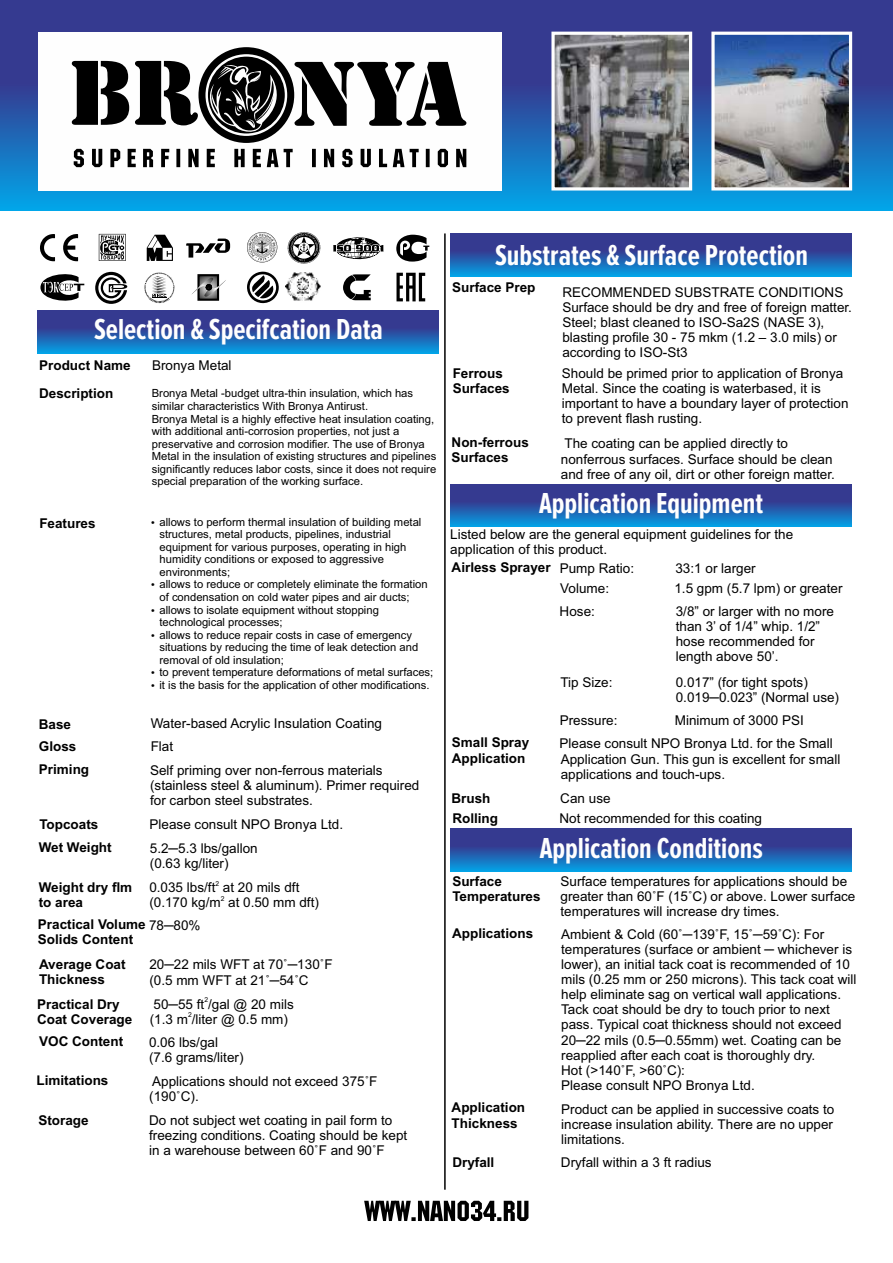
<style>
.page{position:relative;width:893px;height:1263px;background:#fff}
.page>*{position:absolute;margin:0;border:0;box-sizing:border-box;transform-origin:0 0}
.t1{font:700 30px "Proxima Nova Ex Cn";color:#fefefe}
.t2{font:13.5px/15.1px "Arial";color:#000}
.t3{font:700 13.5px/15.1px "Arial";color:#000}
.t4{font:11.25px/12.6px "Arial";color:#000}
.t5{font:6.75px "Arial";color:#000}
.s1{font-weight:700}
</style>
<div class="page">
<hr style="left:444px;top:233px;width:2px;height:957px;background:#000">
<svg style="left:37px;top:311px;width:402px;height:42px;background:#2659a9"></svg>
<svg style="left:450px;top:233px;width:402px;height:43px;background:#2559a9"></svg>
<svg style="left:450px;top:484px;width:402px;height:43px;background:#2559aa"></svg>
<svg style="left:450px;top:829px;width:402px;height:42px;background:#2659a9"></svg>
<svg style="left:247px;top:271px;width:32px;height:32px"></svg>
<svg style="left:396px;top:235px;width:33px;height:27px"></svg>
<svg style="left:333px;top:237px;width:51px;height:22px"></svg>
<svg style="left:200px;top:297px;width:16px;height:1px"></svg>
<div style="left:197px;top:274px;width:22px;height:27px;border:2px solid #000"></div>
<svg style="left:191px;top:277px;width:35px;height:20px"></svg>
<svg style="left:285px;top:272px;width:28px;height:16px"></svg>
<img style="left:286px;top:273px;width:35px;height:28px">
<svg style="left:288px;top:232px;width:33px;height:32px"></svg>
<svg style="left:144px;top:272px;width:31px;height:32px"></svg>
<svg style="left:144px;top:273px;width:30px;height:30px"></svg>
<svg style="left:95px;top:272px;width:32px;height:32px"></svg>
<svg style="left:40px;top:274px;width:44px;height:27px"></svg>
<svg style="left:343px;top:274px;width:28px;height:26px"></svg>
<svg style="left:147px;top:235px;width:26px;height:26px"></svg>
<svg style="left:247px;top:232px;width:30px;height:30px"></svg>
<svg style="left:248px;top:233px;width:28px;height:29px"></svg>
<svg style="left:186px;top:239px;width:44px;height:19px"></svg>
<svg style="left:99px;top:234px;width:27px;height:27px"></svg>
<svg style="left:63px;top:234px;width:15px;height:27px"></svg>
<svg style="left:40px;top:234px;width:15px;height:27px"></svg>
<svg style="left:396px;top:273px;width:29px;height:28px"></svg>
<svg style="left:0;top:0;width:893px;height:211px;background:#255fae"></svg>
<div style="left:38px;top:32px;width:464px;height:158px;background:#fefefe"></div>
<svg style="left:74px;top:149px;width:392px;height:18px"></svg>
<svg style="left:72px;top:47px;width:394px;height:96px"></svg>
<img style="left:555px;top:36px;width:133px;height:151px">
<div style="left:551px;top:32px;width:141px;height:159px;border:3px solid #fefefe"></div>
<img style="left:715px;top:36px;width:133px;height:151px">
<div style="left:711px;top:32px;width:141px;height:159px;border:3px solid #fefefe"></div>
<svg style="left:364px;top:1201px;width:164px;height:20px"></svg>
<h1 class="t1" style="left:94px;top:316px;width:290px">Selection &amp; Specifcation Data</h1>
<p class="t2" style="left:152px;top:359px;width:81px">Bronya Metal</p>
<p class="t4" style="left:152px;top:388px;width:286px">Bronya Metal -budget ultra-thin insulation, which has similar characteristics With Bronya Antirust.<br>Bronya Metal is a highly effective heat insulation coating, with additional anti-corrosion properties, not just a preservative and corrosion modifier. The use of Bronya Metal in the insulation of existing structures and pipelines significantly reduces labor costs, since it does not require special preparation of the working surface.</p>
<p class="t4" style="left:159px;top:516px;width:275px">allows to perform thermal insulation of building metal structures, metal products, pipelines, industrial equipment for various purposes, operating in high humidity conditions or exposed to aggressive environments;<br>allows to reduce or completely eliminate the formation of condensation on cold water pipes and air ducts; allows to isolate equipment without stopping technological processes;<br>allows to reduce repair costs in case of emergency situations by reducing the time of leak detection and removal of old insulation;<br>to prevent temperature deformations of metal surfaces; it is the basis for the application of other modifications.</p>
<p class="t2" style="left:151px;top:713px;width:233px;line-height:22.6px">Water-based Acrylic Insulation Coating<br>Flat</p>
<p class="t2" style="left:150px;top:764px;width:271px">Self priming over non-ferrous materials (stainless steel &amp; aluminum). Primer required for carbon steel substrates.</p>
<p class="t2" style="left:150px;top:814px;width:195px;line-height:23.1px">Please consult NPO Bronya Ltd.<br>5.2─5.3 lbs/gallon</p>
<p class="t2" style="left:150px;top:857px;width:80px">(0.63 kg/liter)</p>
<p class="t5" style="left:215px;top:881px;width:5px">2</p>
<p class="t2" style="left:149px;top:881px;width:152px">0.035 lbs/ft at 20 mils dft</p>
<p class="t5" style="left:221px;top:896px;width:5px">2</p>
<p class="t2" style="left:38px;top:893px;width:282px;line-height:21.5px;text-indent:111px">(0.170 kg/m at 0.50 mm dft)<br><span class="s1">Practical Volume</span> 78─80%</p>
<p class="t2" style="left:149px;top:958px;width:185px">20─22 mils WFT at 70˚─130˚F (0.5 mm WFT at 21˚─54˚C</p>
<p class="t5" style="left:204px;top:997px;width:5px">2</p>
<p class="t2" style="left:153px;top:998px;width:142px">50─55 ft /gal @ 20 mils</p>
<p class="t5" style="left:188px;top:1012px;width:5px">2</p>
<p class="t2" style="left:149px;top:1009px;width:140px;line-height:22.6px">(1.3 m /liter @ 0.5 mm)<br>0.06 lbs/gal</p>
<p class="t2" style="left:149px;top:1046px;width:230px;line-height:24px">(7.6 grams/liter)<br>Applications should not exceed 375˚F</p>
<p class="t2" style="left:149px;top:1085px;width:245px;line-height:24.3px">(190˚C).<br>Do not subject wet coating in pail form to</p>
<p class="t2" style="left:149px;top:1129px;width:260px">freezing conditions. Coating should be kept in a warehouse between 60˚F and 90˚F</p>
<p class="t3" style="left:39px;top:353px;width:93px;line-height:27.8px">Product Name<br>Description</p>
<p class="t3" style="left:39px;top:517px;width:58px">Features</p>
<p class="t3" style="left:39px;top:714px;width:52px;line-height:22.5px">Base<br>Gloss<br>Priming</p>
<p class="t3" style="left:39px;top:814px;width:74px;line-height:22.5px">Topcoats<br>Wet Weight</p>
<p class="t3" style="left:39px;top:881px;width:95px">Weight dry flm to area</p>
<p class="t3" style="left:38px;top:928px;width:97px;line-height:25.3px">Solids Content<br>Average Coat</p>
<p class="t3" style="left:37px;top:969px;width:84px;line-height:24.3px">Thickness<br>Practical Dry</p>
<p class="t3" style="left:37px;top:1009px;width:97px;line-height:22.5px">Coat Coverage<br>VOC Content</p>
<p class="t3" style="left:36px;top:1074px;width:74px">Limitations</p>
<p class="t3" style="left:38px;top:1113px;width:52px">Storage</p>
<h1 class="t1" style="left:495px;top:241px;width:315px">Substrates &amp; Surface Protection</h1>
<p class="t2" style="left:562px;top:286px;width:291px">RECOMMENDED SUBSTRATE CONDITIONS Surface should be dry and free of foreign matter.<br>Steel; blast cleaned to ISO-Sa2Ѕ (NASE 3), blasting profile 30 - 75 mkm (1.2 – 3.0 mils) or according to ISO-St3</p>
<p class="t2" style="left:562px;top:367px;width:288px">Should be primed prior to application of Bronya Metal. Since the coating is waterbased, it is important to have a boundary layer of protection to prevent flash rusting.</p>
<p class="t2" style="left:561px;top:437px;width:275px">The coating can be applied directly to nonferrous surfaces. Surface should be clean and free of any oil, dirt or other foreign matter.</p>
<h1 class="t1" style="left:539px;top:489px;width:225px">Application Equipment</h1>
<p class="t2" style="left:450px;top:528px;width:344px">Listed below are the general equipment guidelines for the application of this product.</p>
<p class="t2" style="left:560px;top:559px;width:76px;line-height:20.2px">Pump Ratio:<br>Volume:</p>
<p class="t2" style="left:560px;top:605px;width:37px">Hose:</p>
<p class="t3" style="left:452px;top:281px;width:85px">Surface Prep</p>
<p class="t3" style="left:453px;top:367px;width:59px">Ferrous<br>Surfaces</p>
<p class="t3" style="left:452px;top:436px;width:79px">Non-ferrous<br>Surfaces</p>
<p class="t3" style="left:452px;top:561px;width:101px">Airless Sprayer</p>
<p class="t2" style="left:674px;top:559px;width:170px;line-height:20.1px">33:1 or larger<br>1.5 gpm (5.7 lpm) or greater</p>
<p class="t2" style="left:676px;top:605px;width:160px">3/8” or larger with no more than 3’ of 1/4” whip. 1/2” hose recommended for length above 50’.</p>
<p class="t2" style="left:676px;top:676px;width:165px">0.017” (for tight spots)<br>0.019─0.023” (Normal use)</p>
<p class="t2" style="left:560px;top:711px;width:275px;line-height:22.5px;text-indent:115px">Minimum of 3000 PSI<br>Please consult NPO Bronya Ltd. for the Small</p>
<p class="t2" style="left:561px;top:753px;width:281px">Application Gun. This gun is excellent for small applications and touch-ups.</p>
<p class="t2" style="left:559px;top:789px;width:204px;line-height:20px">Can use<br>Not recommended for this coating</p>
<h1 class="t1" style="left:540px;top:834px;width:225px">Application Conditions</h1>
<p class="t2" style="left:560px;top:875px;width:296px">Surface temperatures for applications should be greater than 60˚F (15˚C) or above. Lower surface temperatures will increase dry times.</p>
<p class="t2" style="left:561px;top:928px;width:297px">Ambient &amp; Cold (60˚─139˚F, 15˚─59˚C): For temperatures (surface or ambient ─ whichever is lower), an initial tack coat is recommended of 10 mils (0.25 mm or 250 microns). This tack coat will help eliminate sag on vertical wall applications.<br>Tack coat should be dry to touch prior to next pass. Typical coat thickness should not exceed 20─22 mils (0.5─0.55mm) wet. Coating can be reapplied after each coat is thoroughly dry.<br>Hot (&gt;140˚F, &gt;60˚C):<br>Please consult NPO Bronya Ltd.</p>
<p class="t2" style="left:561px;top:1102px;width:275px;text-align:justify">Product can be applied in successive coats to increase insulation ability. There are no upper limitations.</p>
<p class="t2" style="left:561px;top:1156px;width:152px">Dryfall within a 3 ft radius</p>
<p class="t2" style="left:560px;top:676px;width:54px">Tip Size:</p>
<p class="t2" style="left:560px;top:714px;width:59px">Pressure:</p>
<p class="t3" style="left:452px;top:736px;width:79px">Small Spray<br>Application</p>
<p class="t3" style="left:451px;top:789px;width:48px;line-height:20px">Brush<br>Rolling</p>
<p class="t3" style="left:452px;top:874px;width:90px">Surface<br>Temperatures</p>
<p class="t3" style="left:452px;top:927px;width:83px">Applications</p>
<p class="t3" style="left:452px;top:1101px;width:75px">Application<br>Thickness</p>
<p class="t3" style="left:452px;top:1156px;width:44px">Dryfall</p>
</div>
